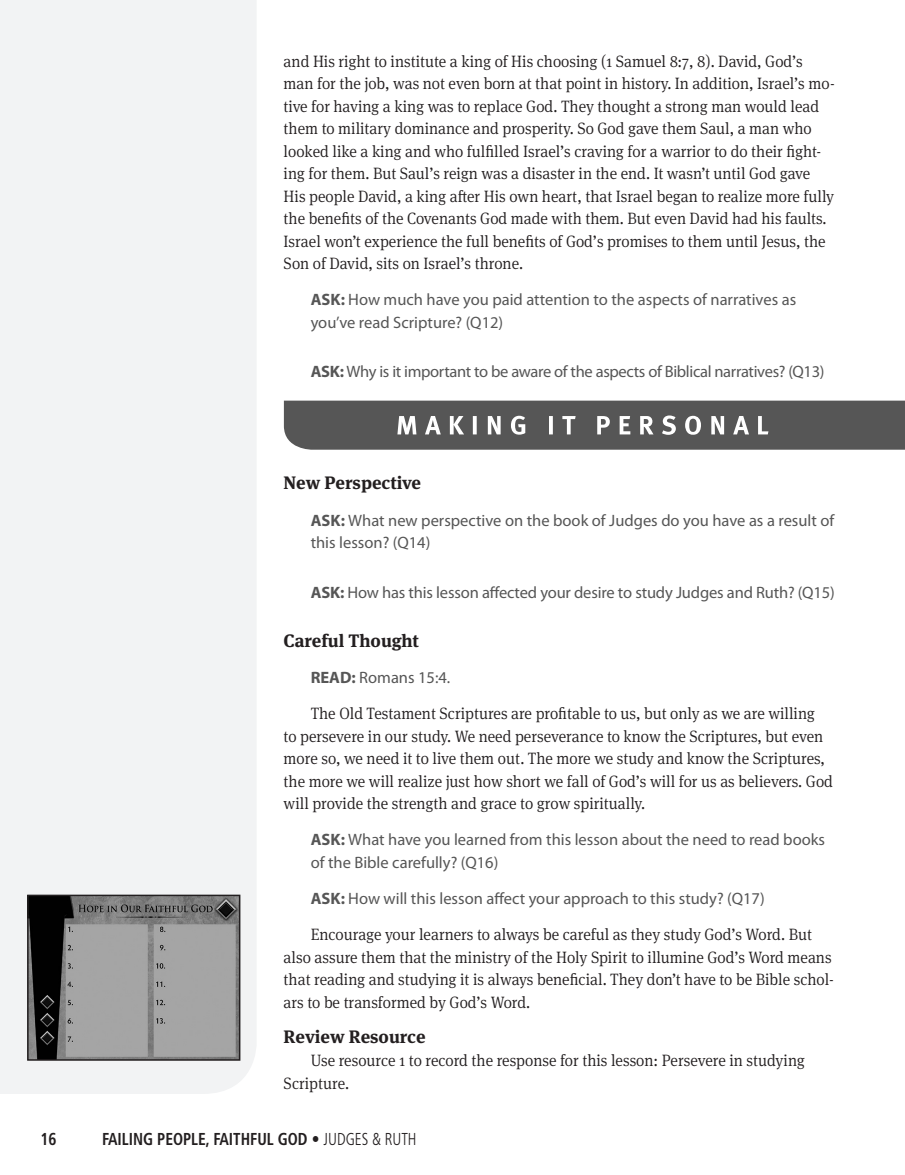
<style>
.page{position:relative;width:905px;height:1175px;background:#fff}
.page>*{position:absolute;margin:0;border:0;box-sizing:border-box;transform-origin:0 0}
.Subhead_1{font:700 18px "Meta Serif OT";color:#231f20}
.t1{font:700 condensed 17.25px "Frutiger LT Std";color:#231f20;scale:.9 1}
.Body{font:300 16.5px/22.5px "Meta Serif OT";color:#231f20;scale:.95 1}
.Ask_Read-body{font:16.5px/22.5px "Myriad Pro";color:#565656}
.Ask_Read-body-2{font:16.5px "Myriad Pro";letter-spacing:-.02em;color:#565656}
.s1{font-weight:700}
.s2{font-weight:300}
</style>
<div class="page">
<div style="left:0;top:0;width:256px;height:1094px;background:#f2f3f4"></div>
<svg style="left:284px;top:400px;width:620px;height:50px"></svg>
<img style="left:30px;top:897px;width:207px;height:160px">
<div style="left:27px;top:894px;width:213px;height:166px;border:2px solid #231f20"></div>
<p class="Body" style="left:284px;top:50px;width:581px">and His right to institute a king of His choosing (1 Samuel 8:7, 8). David, God’s man for the job, was not even born at that point in history. In addition, Israel’s mo&shy;tive for having a king was to replace God. They thought a strong man would lead them to military dominance and prosperity. So God gave them Saul, a man who looked like a king and who fulfilled Israel’s craving for a warrior to do their fight&shy;ing for them. But Saul’s reign was a disaster in the end. It wasn’t until God gave His people David, a king after His own heart, that Israel began to realize more fully the benefits of the Covenants God made with them. But even David had his faults.<br>Israel won’t experience the full benefits of God’s promises to them until Jesus, the Son of David, sits on Israel’s throne.</p>
<p class="Ask_Read-body" style="left:310px;top:289px;width:487px"><span class="s1">ASK:</span> How much have you paid attention to the aspects of narratives as you’ve read Scripture? (Q12)</p>
<p class="Ask_Read-body-2" style="left:310px;top:363px;width:515px"><span class="s1">ASK:</span> Why is it important to be aware of the aspects of Biblical narratives? (Q13)</p>
<p class="Subhead_1" style="left:284px;top:471px;width:139px">New Perspective</p>
<p class="Ask_Read-body" style="left:310px;top:509px;width:525px"><span class="s1">ASK:</span> What new perspective on the book of Judges do you have as a result of this lesson? (Q14)</p>
<p class="Ask_Read-body" style="left:310px;top:581px;width:525px"><span class="s1">ASK:</span> How has this lesson affected your desire to study Judges and Ruth? (Q15)</p>
<p class="Subhead_1" style="left:284px;top:629px;width:137px">Careful Thought</p>
<p class="Ask_Read-body" style="left:310px;top:667px;width:141px"><span class="s1">READ:</span> Romans 15:4.</p>
<p class="Body" style="left:284px;top:702px;width:579px;text-indent:27px">The Old Testament Scriptures are profitable to us, but only as we are willing<br>to persevere in our study. We need perseverance to know the Scriptures, but even more so, we need it to live them out. The more we study and know the Scriptures, the more we will realize just how short we fall of God’s will for us as believers. God will provide the strength and grace to grow spiritually.</p>
<p class="Ask_Read-body" style="left:310px;top:829px;width:516px"><span class="s1">ASK:</span> What have you learned from this lesson about the need to read books of the Bible carefully? (Q16)</p>
<p class="Ask_Read-body" style="left:310px;top:887px;width:455px"><span class="s1">ASK:</span> How will this lesson affect your approach to this study? (Q17)</p>
<p class="Body" style="left:284px;top:923px;width:580px;text-indent:27px">Encourage your learners to always be careful as they study God’s Word. But also assure them that the ministry of the Holy Spirit to illumine God’s Word means that reading and studying it is always beneficial. They don’t have to be Bible schol&shy;ars to be transformed by God’s Word.</p>
<p class="Subhead_1" style="left:284px;top:1025px;width:143px">Review Resource</p>
<p class="Body" style="left:284px;top:1049px;width:550px;text-indent:27px">Use resource 1 to record the response for this lesson: Persevere in studying<br>Scripture.</p>
<p class="t1" style="left:40px;top:1128px;width:19px">16</p>
<p class="t1" style="left:102px;top:1128px;width:351px">FAILING PEOPLE, FAITHFUL GOD • <span class="s2">JUDGES &amp; RUTH</span></p>
</div>
